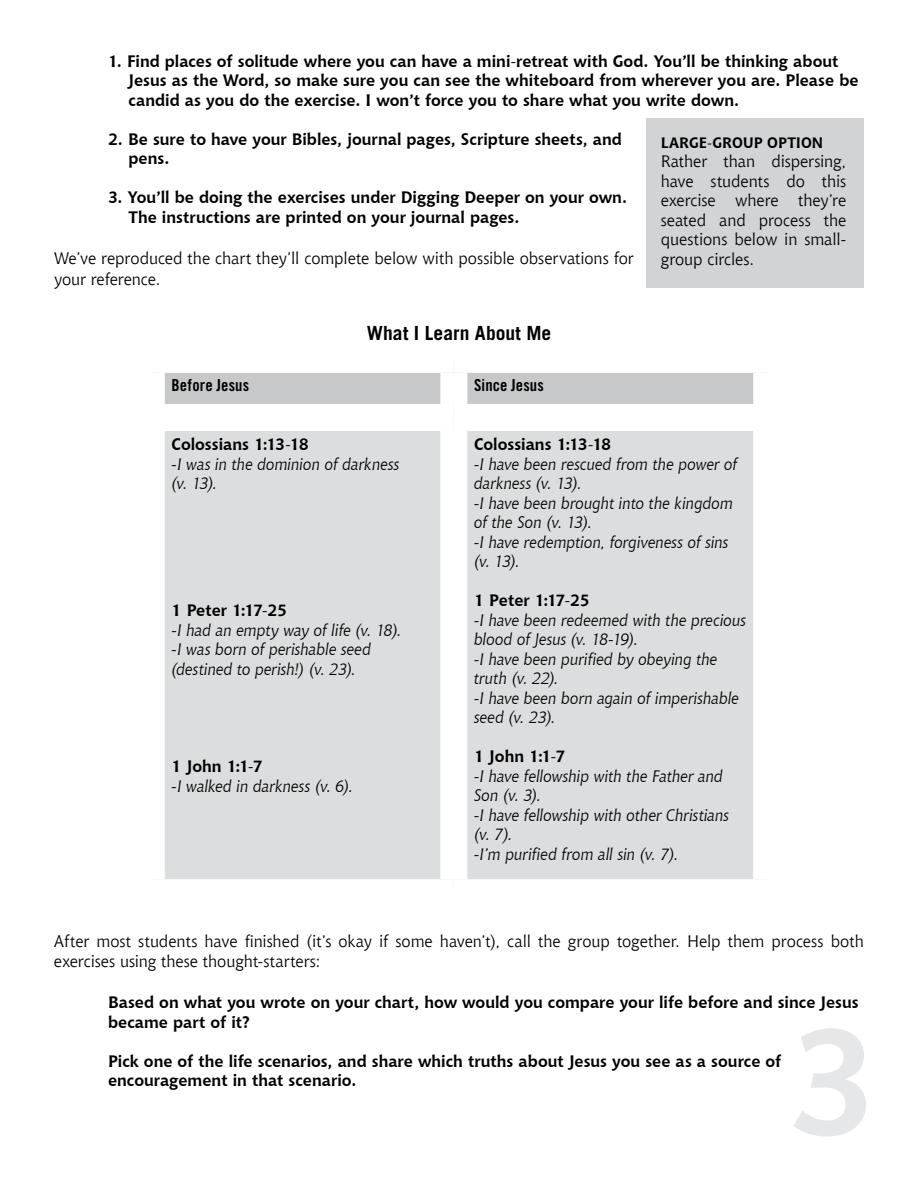
<style>
.page{position:relative;width:918px;height:1188px;background:#fff}
.page>*{position:absolute;margin:0;border:0;box-sizing:border-box;transform-origin:0 0}
.t1{font:700 150px "Chianti BT";color:#e6e7e8}
.t2{font:700 19.5px "Trade Gothic LT Std";color:#000}
.t3{font:italic 16.5px/19.5px "Chianti BT";letter-spacing:-.005em;color:#000}
.t4{font:700 16.5px/19.5px "Chianti BT";color:#000}
.t5{font:16.5px/19.5px "Chianti BT";letter-spacing:-.005em;color:#000}
.t6{font:16.5px "Trade Gothic LT Std Bd Cn 20";letter-spacing:.01em;color:#000}
.t7{font:700 15px "Chianti BT";letter-spacing:-.005em;color:#000}
.s1{font-weight:400}
.s2{font-weight:700;font-style:normal}
.s3{font-style:normal}
</style>
<div class="page">
<div style="left:165px;top:373px;width:588px;height:31px;background:#c6c8ca"></div>
<div style="left:165px;top:431px;width:588px;height:448px;background:#dcddde"></div>
<div style="left:440px;top:373px;width:27px;height:31px;background:#fff"></div>
<div style="left:440px;top:431px;width:27px;height:448px;background:#fff"></div>
<div style="left:647px;top:118px;width:217px;height:169px;background:#d1d3d4"></div>
<p class="t4" style="left:129px;top:51px;width:732px;text-indent:-21px">1. Find places of solitude where you can have a mini<span class="s1">-</span>retreat with God. You’ll be thinking about<br>Jesus as the Word, so make sure you can see the whiteboard from wherever you are. Please be candid as you do the exercise. I won’t force you to share what you write down.</p>
<p class="t4" style="left:129px;top:129px;width:495px;text-indent:-21px">2. Be sure to have your Bibles, journal pages, Scripture sheets, and pens.</p>
<p class="t4" style="left:129px;top:187px;width:500px;text-indent:-21px">3. You’ll be doing the exercises under Digging Deeper on your own.<br>The instructions are printed on your journal pages.</p>
<p class="t5" style="left:54px;top:247px;width:581px;line-height:21.6px">We’ve reproduced the chart they’ll complete below with possible observations for your reference.</p>
<p class="t2" style="left:367px;top:321px;width:186px">What I Learn About Me</p>
<p class="t6" style="left:172px;top:376px;width:79px">Before Jesus</p>
<p class="t6" style="left:474px;top:376px;width:71px">Since Jesus</p>
<p class="t7" style="left:661px;top:133px;width:117px">Large<span class="s1">-</span>Group Opt</p>
<p class="t7" style="left:796px;top:133px;width:29px">ion</p>
<p class="t5" style="left:661px;top:152px;width:187px;text-align:justify">Rather than dispersing, have students do this exercise where they’re seated and process the questions below in small&shy;group circles.</p>
<p class="t3" style="left:172px;top:435px;width:230px"><span class="s2">Colossians 1:13</span><span class="s3">-</span><span class="s2">18<br></span>-I was in the dominion of darkness (v. 13).</p>
<p class="t3" style="left:172px;top:600px;width:232px"><span class="s2">1 Peter 1:17</span><span class="s3">-</span><span class="s2">25<br></span><span class="s3">-</span>I had an empty way of life (v. 18). -I was born of perishable seed (destined to perish!) (v. 23).</p>
<p class="t3" style="left:172px;top:756px;width:183px"><span class="s2">1 John 1:1</span><span class="s3">-</span><span class="s2">7<br></span>-I walked in darkness (v. 6).</p>
<p class="t3" style="left:474px;top:435px;width:265px"><span class="s2">Colossians 1:13</span><span class="s3">-</span><span class="s2">18<br></span>-I have been rescued from the power of darkness (v. 13).<br>-I have been brought into the kingdom of the Son (v. 13).<br>-I have redemption, forgiveness of sins (v. 13).</p>
<p class="t3" style="left:474px;top:591px;width:274px"><span class="s2">1 Peter 1:17</span><span class="s3">-</span><span class="s2">25<br></span>-I have been redeemed with the precious blood of Jesus (v. 18-19).<br>-I have been purified by obeying the truth (v. 22).<br>-I have been born again of imperishable seed (v. 23).</p>
<p class="t3" style="left:474px;top:747px;width:257px"><span class="s2">1 John 1:1</span><span class="s3">-</span><span class="s2">7<br></span>-I have fellowship with the Father and<br>Son (v. 3).<br>-I have fellowship with other Christians (v. 7).<br>-I’m purified from all sin (v. 7).</p>
<p class="t5" style="left:54px;top:932px;width:811px">After most students have finished (it’s okay if some haven’t), call the group together. Help them process both exercises using these thought-starters:</p>
<p class="t4" style="left:108px;top:992px;width:752px">Based on what you wrote on your chart, how would you compare your life before and since Jesus became part of it?</p>
<p class="t4" style="left:108px;top:1051px;width:675px">Pick one of the life scenarios, and share which truths about Jesus you see as a source of encouragement in that scenario.</p>
<h1 class="t1" style="left:787px;top:990px;width:93px">3</h1>
</div>
